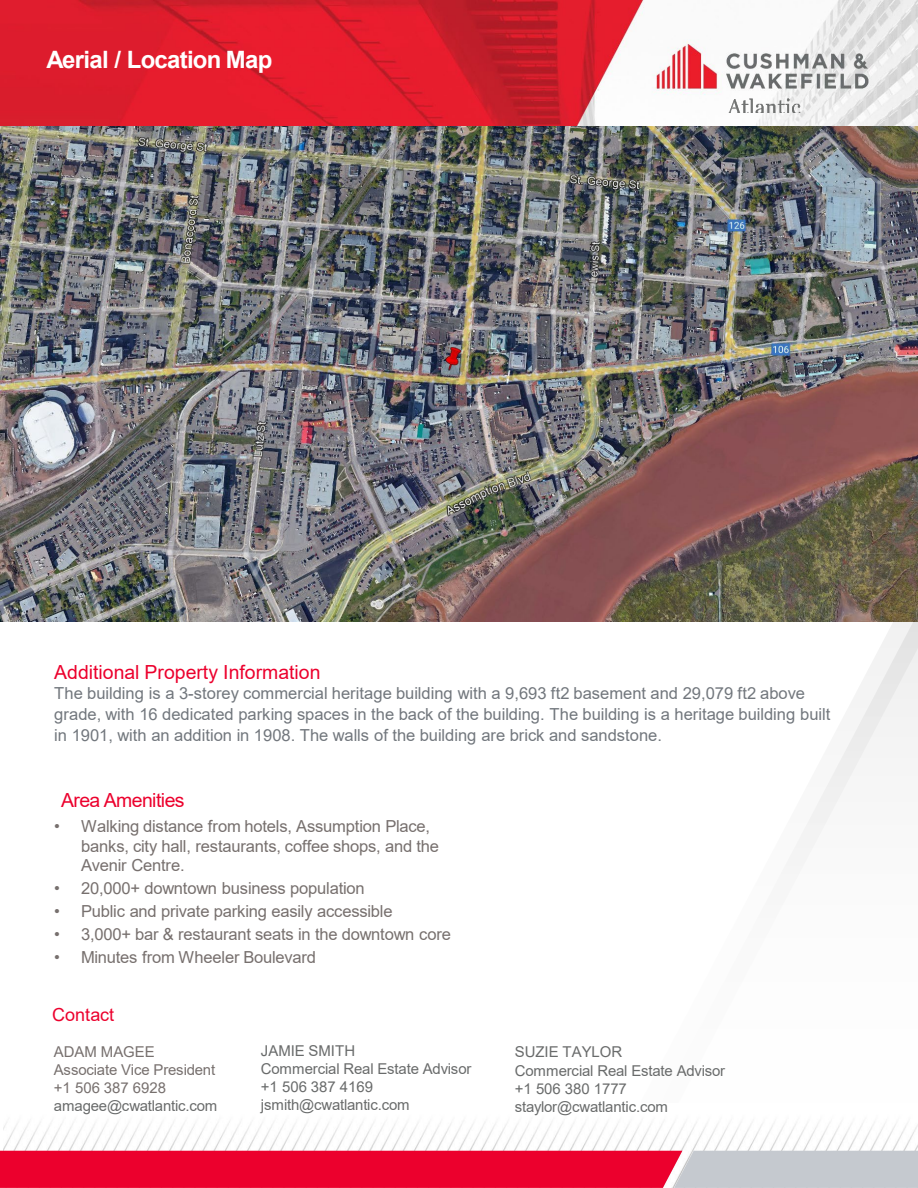
<style>
.page{position:relative;width:918px;height:1188px;background:#fff}
.page>*{position:absolute;margin:0;border:0;box-sizing:border-box;transform-origin:0 0}
.t1{font:700 24px "Arial";letter-spacing:-.03em;color:#fff}
.t2{font:19.5px "Arial";color:#ec002d}
.t3{font:19.5px "Arial";letter-spacing:-.03em;color:#ec002d}
.t4{font:18px "Arial";color:#ec002d}
.t5{font:16.5px/21px "Arial";color:#72777d}
.t6{font:16.5px/19.8px "Arial";letter-spacing:-.015em;color:#77706e}
.t7{font:15px/18px "Arial";letter-spacing:-.015em;color:#696b6b}
.t8{font:15px/18px "Arial";letter-spacing:-.005em;color:#77706e}
</style>
<div class="page">
<svg style="left:595px;top:621px;width:323px;height:245px"></svg>
<img style="left:4px;top:1121px;width:914px;height:30px">
<svg style="left:0;top:1151px;width:918px;height:37px;background:#e23658"></svg>
<img style="left:0;top:0;width:918px;height:126px">
<img style="left:657px;top:90px;width:216px;height:23px">
<img style="left:0;top:126px;width:918px;height:495px">
<p class="t1" style="left:46px;top:42px;width:227px">Aerial / Location Map</p>
<p class="t2" style="left:54px;top:659px;width:268px">Additional Property Information</p>
<p class="t5" style="left:54px;top:683px;width:778px">The building is a 3-storey commercial heritage building with a 9,693 ft2 basement and 29,079 ft2 above grade, with 16 dedicated parking spaces in the back of the building. The building is a heritage building built in 1901, with an addition in 1908. The walls of the building are brick and sandstone.</p>
<p class="t3" style="left:61px;top:787px;width:125px">Area Amenities</p>
<p class="t6" style="left:81px;top:816px;width:360px;text-indent:-27px">• Walking distance from hotels, Assumption Place, banks, city hall, restaurants, coffee shops, and the<br>Avenir Centre.</p>
<p class="t6" style="left:54px;top:878px;width:312px">• 20,000+ downtown business population</p>
<p class="t6" style="left:54px;top:901px;width:340px">• Public and private parking easily accessible</p>
<p class="t6" style="left:54px;top:924px;width:398px">• 3,000+ bar &amp; restaurant seats in the downtown core</p>
<p class="t6" style="left:54px;top:947px;width:264px">• Minutes from Wheeler Boulevard</p>
<p class="t4" style="left:52px;top:1003px;width:63px">Contact</p>
<p class="t8" style="left:54px;top:1042px;width:163px">ADAM MAGEE<br>Associate Vice President +1 506 387 6928</p>
<p class="t7" style="left:54px;top:1096px;width:165px">amagee@cwatlantic.com</p>
<p class="t7" style="left:261px;top:1042px;width:212px">JAMIE SMITH<br>Commercial Real Estate Advisor +1 506 387 4169 jsmith@cwatlantic.com</p>
<p class="t7" style="left:515px;top:1042px;width:212px;line-height:19.5px">SUZIE TAYLOR<br>Commercial Real Estate Advisor</p>
<p class="t7" style="left:515px;top:1080px;width:155px">+1 506 380 1777 staylor@cwatlantic.com</p>
</div>
